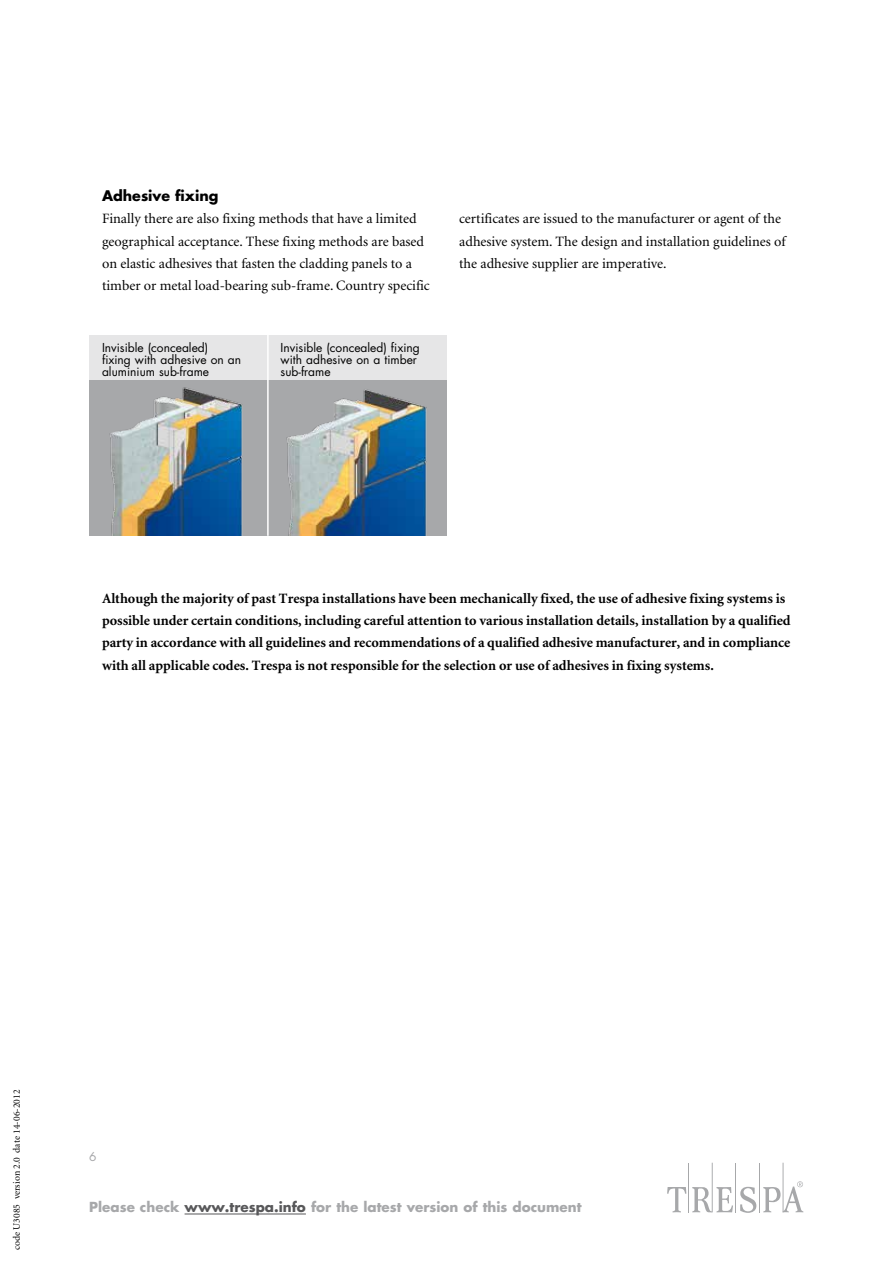
<style>
.page{position:relative;width:893px;height:1263px;background:#fff}
.page>*{position:absolute;margin:0;border:0;box-sizing:border-box;transform-origin:0 0}
.t1{font:700 14.25px/22.4px "TR Minion";color:#000}
.t2{font:14.25px/22.4px "TR Minion";color:#000}
.t3{font:700 14.25px "TR Futura";color:#000}
.t4{font:700 13.5px "TR Futura";color:#a7a8aa}
.t5{font:12px/12px "TR Futura";color:#000}
.t6{font:12px "TR Futura";color:#a7a8aa}
.t7{font:9.75px "TR Minion";color:#000}
.s1{color:#58585a}
</style>
<div class="page">
<hr style="left:759px;top:1163px;width:1px;height:49px;background:#a7a8aa">
<hr style="left:783px;top:1163px;width:1px;height:49px;background:#a7a8aa">
<hr style="left:735px;top:1163px;width:1px;height:49px;background:#a7a8aa">
<hr style="left:712px;top:1163px;width:1px;height:49px;background:#a7a8aa">
<hr style="left:688px;top:1163px;width:1px;height:49px;background:#a7a8aa">
<svg style="left:740px;top:1187px;width:16px;height:26px"></svg>
<svg style="left:667px;top:1187px;width:19px;height:25px"></svg>
<svg style="left:692px;top:1187px;width:41px;height:25px"></svg>
<svg style="left:763px;top:1181px;width:40px;height:31px"></svg>
<img style="left:269px;top:379px;width:177px;height:157px">
<img style="left:89px;top:379px;width:178px;height:157px">
<div style="left:89px;top:335px;width:179px;height:44px;background:#e6e6e7"></div>
<div style="left:268px;top:335px;width:178px;height:44px;background:#e6e6e7"></div>
<hr style="left:267px;top:335px;width:2px;height:201px;background:#fff">
<hr style="left:185px;top:1213px;width:121px;height:1px;background:#58585a">
<p class="t3" style="left:102px;top:186px;width:118px">Adhesive fixing</p>
<p class="t2" style="left:102px;top:208px;width:329px">Finally there are also fixing methods that have a limited geographical acceptance. These fixing methods are based on elastic adhesives that fasten the cladding panels to a timber or metal load-bearing sub-frame. Country specific</p>
<p class="t2" style="left:459px;top:208px;width:328px">certificates are issued to the manufacturer or agent of the adhesive system. The design and installation guidelines of the adhesive supplier are imperative.</p>
<p class="t5" style="left:102px;top:341px;width:141px">Invisible (concealed)<br>fixing with adhesive on an aluminium sub-frame</p>
<p class="t5" style="left:281px;top:341px;width:141px">Invisible (concealed) fixing with adhesive on a timber sub-frame</p>
<p class="t1" style="left:102px;top:587px;width:690px">Although the majority of past Trespa installations have been mechanically fixed, the use of adhesive fixing systems is possible under certain conditions, including careful attention to various installation details, installation by a qualified party in accordance with all guidelines and recommendations of a qualified adhesive manufacturer, and in compliance with all applicable codes. Trespa is not responsible for the selection or use of adhesives in fixing systems.</p>
<p class="t7" style="left:12px;top:1250px;width:162px;rotate:-90deg">code U3085 version 2.0 date 14-06-2012</p>
<p class="t6" style="left:89px;top:1148px;width:9px">6</p>
<p class="t4" style="left:89px;top:1197px;width:494px">Please check <span class="s1">www.trespa.info</span> for the latest version of this document</p>
</div>
